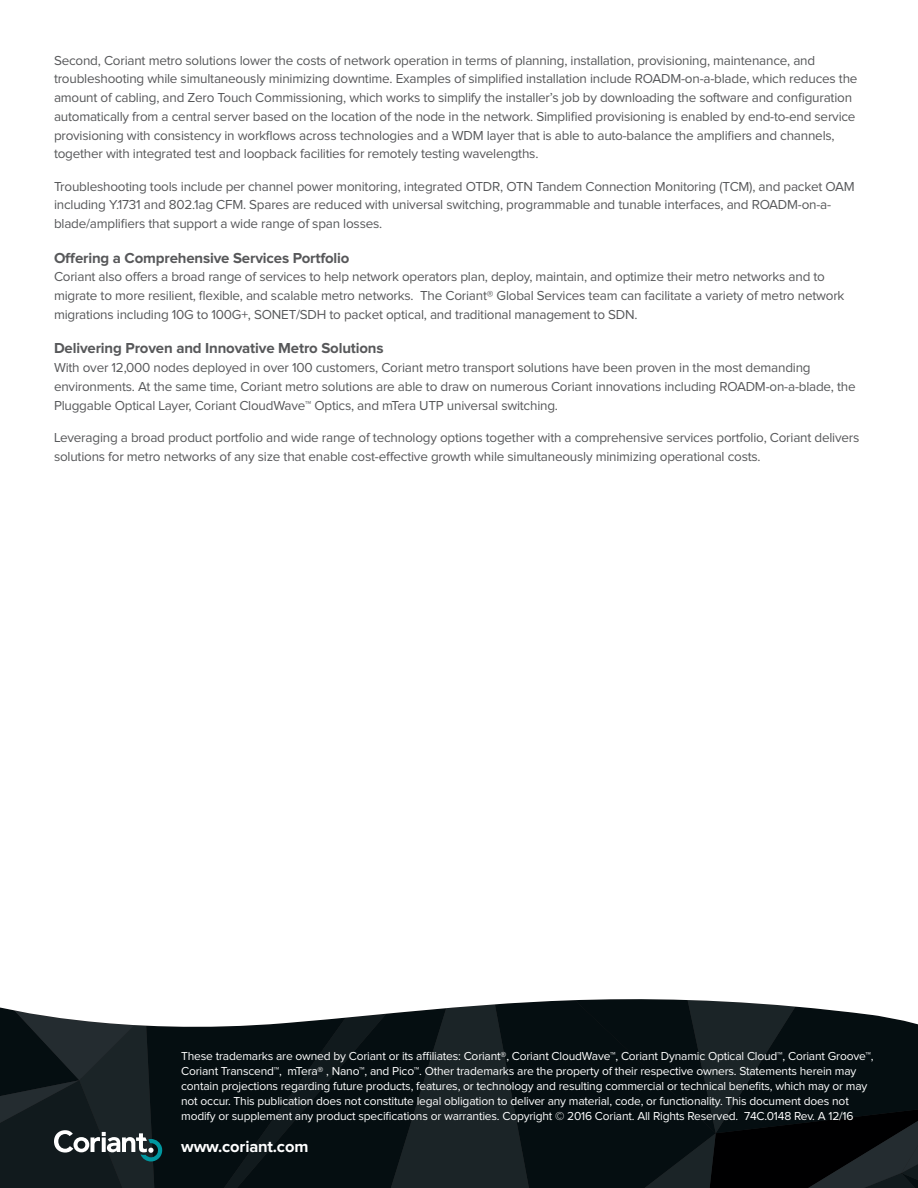
<style>
.page{position:relative;width:918px;height:1188px;background:#fff}
.page>*{position:absolute;margin:0;border:0;box-sizing:border-box;transform-origin:0 0}
.t1{font:700 16.5px "Proxima Nova";letter-spacing:-.01em;color:#fff}
.Body_Header{font:700 15px "Proxima Nova";letter-spacing:-.01em;color:#57585a}
.Body{font:13.5px/18.8px "Proxima Nova";letter-spacing:-.015em;color:#57585a}
.t2{font:12px/15px "Proxima Nova";letter-spacing:-.015em;color:#fff}
</style>
<div class="page">
<svg style="left:0;top:999px;width:918px;height:189px;background:#1e2528"></svg>
<p class="Body" style="left:54px;top:51px;width:805px">Second, Coriant metro solutions lower the costs of network operation in terms of planning, installation, provisioning, maintenance, and troubleshooting while simultaneously minimizing downtime. Examples of simplified installation include ROADM-on-a-blade, which reduces the amount of cabling, and Zero Touch Commissioning, which works to simplify the installer’s job by downloading the software and configuration automatically from a central server based on the location of the node in the network. Simplified provisioning is enabled by end-to-end service provisioning with consistency in workflows across technologies and a WDM layer that is able to auto-balance the amplifiers and channels, together with integrated test and loopback facilities for remotely testing wavelengths.</p>
<p class="Body" style="left:54px;top:177px;width:802px">Troubleshooting tools include per channel power monitoring, integrated OTDR, OTN Tandem Connection Monitoring (TCM), and packet OAM including Y.1731 and 802.1ag CFM. Spares are reduced with universal switching, programmable and tunable interfaces, and ROADM-on-a&shy;blade/amplifiers that support a wide range of span losses.</p>
<p class="Body_Header" style="left:54px;top:251px;width:297px">Offering a Comprehensive Services Portfolio</p>
<p class="Body" style="left:54px;top:268px;width:792px">Coriant also offers a broad range of services to help network operators plan, deploy, maintain, and optimize their metro networks and to migrate to more resilient, flexible, and scalable metro networks. The Coriant® Global Services team can facilitate a variety of metro network migrations including 10G to 100G+, SONET/SDH to packet optical, and traditional management to SDN.</p>
<p class="Body_Header" style="left:54px;top:342px;width:331px">Delivering Proven and Innovative Metro Solutions</p>
<p class="Body" style="left:54px;top:359px;width:803px">With over 12,000 nodes deployed in over 100 customers, Coriant metro transport solutions have been proven in the most demanding environments. At the same time, Coriant metro solutions are able to draw on numerous Coriant innovations including ROADM-on-a-blade, the<br>Pluggable Optical Layer, Coriant CloudWave™ Optics, and mTera UTP universal switching.</p>
<p class="Body" style="left:54px;top:429px;width:807px">Leveraging a broad product portfolio and wide range of technology options together with a comprehensive services portfolio, Coriant delivers solutions for metro networks of any size that enable cost-effective growth while simultaneously minimizing operational costs.</p>
<p class="t2" style="left:181px;top:1049px;width:694px">These trademarks are owned by Coriant or its affiliates: Coriant®, Coriant CloudWave™, Coriant Dynamic Optical Cloud™, Coriant Groove™, Coriant Transcend™, mTera® , Nano™, and Pico™. Other trademarks are the property of their respective owners. Statements herein may contain projections regarding future products, features, or technology and resulting commercial or technical benefits, which may or may not occur. This publication does not constitute legal obligation to deliver any material, code, or functionality. This document does not modify or supplement any product specifications or warranties. Copyright © 2016 Coriant. All Rights Reserved. 74C.0148 Rev. A 12/16</p>
<p class="t1" style="left:181px;top:1139px;width:129px">www.coriant.com</p>
</div>
